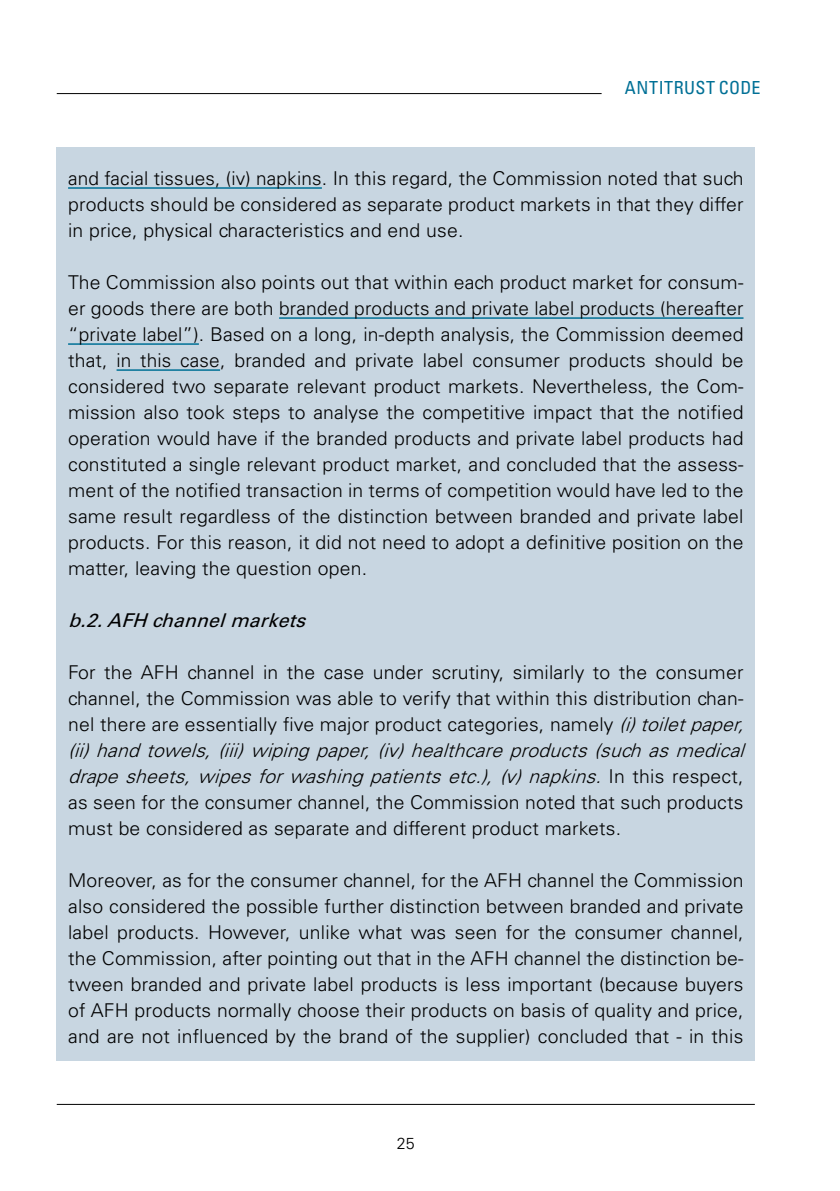
<style>
.page{position:relative;width:840px;height:1191px;background:#fff}
.page>*{position:absolute;margin:0;border:0;box-sizing:border-box;transform-origin:0 0}
.t1{font:300 19px/26px "Univers LT Std";letter-spacing:.01em;color:#000;text-align:justify}
.t2{font:italic 19px "Univers LT Std";color:#000}
.t3{font:condensed 18px "Univers LT Std";letter-spacing:.03em;color:#007096}
.t4{font:300 16px "Univers LT Std";color:#000}
.s1{font-style:italic}
</style>
<div class="page">
<hr style="left:57px;top:93px;width:544px;height:1px;background:#000">
<hr style="left:57px;top:1104px;width:697px;height:1px;background:#000">
<div style="left:57px;top:147px;width:697px;height:913px;background:#c8d6e1"></div>
<hr style="left:68px;top:187px;width:254px;height:2px;background:#007096">
<hr style="left:279px;top:317px;width:464px;height:2px;background:#007096">
<hr style="left:68px;top:343px;width:131px;height:2px;background:#007096">
<hr style="left:116px;top:369px;width:104px;height:2px;background:#007096">
<p class="t3" style="left:624px;top:76px;width:137px">ANTITRUST CODE</p>
<p class="t1" style="left:68px;top:165px;width:676px">and facial tissues, (iv) napkins. In this regard, the Commission noted that such products should be considered as separate product markets in that they differ in price, physical characteristics and end use.</p>
<p class="t1" style="left:68px;top:269px;width:676px">The Commission also points out that within each product market for consum&shy;er goods there are both branded products and private label products (hereafter “private label”). Based on a long, in-depth analysis, the Commission deemed that, in this case, branded and private label consumer products should be considered two separate relevant product markets. Nevertheless, the Com&shy;mission also took steps to analyse the competitive impact that the notified operation would have if the branded products and private label products had constituted a single relevant product market, and concluded that the assess&shy;ment of the notified transaction in terms of competition would have led to the same result regardless of the distinction between branded and private label products. For this reason, it did not need to adopt a definitive position on the matter, leaving the question open.</p>
<p class="t2" style="left:68px;top:609px;width:245px">b.2.AFH channelmarkets</p>
<p class="t1" style="left:68px;top:659px;width:683px;text-align:left">For the AFH channel in the case under scrutiny, similarly to the consumer channel, the Commission was able to verify that within this distribution chan&shy;nel there are essentially five major product categories, namely <span class="s1">(i)toiletpaper, (ii)handtowels,(iii)wipingpaper,(iv)healthcareproducts(suchasmedical drapesheets,wipesforwashingpatientsetc.),(v)napkins.</span>I n t h i s r e s p e c t , as seen for the consumer channel, the Commission noted that such products must be considered as separate and different product markets.</p>
<p class="t1" style="left:68px;top:867px;width:676px">Moreover, as for the consumer channel, for the AFH channel the Commission also considered the possible further distinction between branded and private label products. However, unlike what was seen for the consumer channel, the Commission, after pointing out that in the AFH channel the distinction be&shy;tween branded and private label products is less important (because buyers of AFH products normally choose their products on basis of quality and price, and are not influenced by the brand of the supplier) concluded that - in this</p>
<p class="t4" style="left:396px;top:1133px;width:19px">25</p>
</div>
